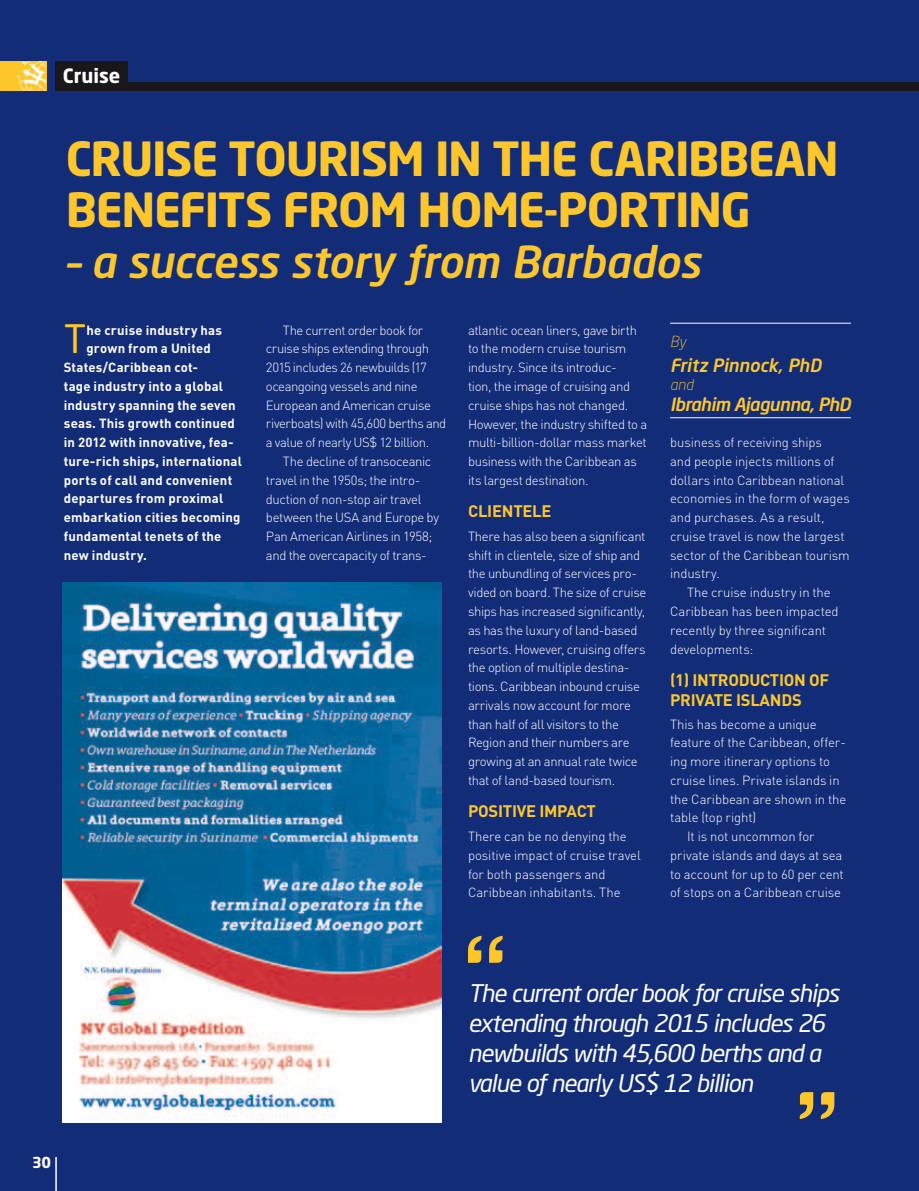
<style>
.page{position:relative;width:919px;height:1191px;background:#fff}
.page>*{position:absolute;margin:0;border:0;box-sizing:border-box;transform-origin:0 0}
.t1{font:700 46.5px/51px "Neo Sans Std";letter-spacing:-.03em;color:#fdc72b}
.t2{font:italic 500 43.5px "Neo Sans Std";letter-spacing:-.01em;color:#fdc72b}
.t3{font:38.4px "Neo Sans";color:#fdc72b}
.t4{font:italic 24px/30px "Neo Sans Std";letter-spacing:-.04em;color:#fff}
.t5{font:700 19.5px "Neo Sans Std";color:#fff}
.t6{font:italic 500 18px "Neo Sans Std";letter-spacing:-.025em;color:#fdc72b}
.t7{font:italic 500 18px "Neo Sans Std";letter-spacing:-.005em;color:#fdc72b}
.t8{font:700 16.5px/19.8px "DIN Pro";letter-spacing:.005em;color:#fdc72b}
.t9{font:700 16.5px "DIN Pro";letter-spacing:-.015em;color:#fdc72b}
.t10{font:italic 300 15px "Neo Sans Std";color:#fdc72b}
.t11{font:700 15px "Neo Sans";color:#fff}
.t12{font:300 13.2px/18.8px "DIN Pro";letter-spacing:-.02em;color:#fff}
.t13{font:700 13.2px "DIN Pro";letter-spacing:.015em;color:#fff}
</style>
<div class="page">
<div style="left:0;top:0;width:918px;height:1191px;background:#132c78"></div>
<div style="left:0;top:61px;width:46px;height:30px;background:#fdc72b"></div>
<img style="left:16px;top:61px;width:30px;height:30px">
<div style="left:55px;top:61px;width:73px;height:30px;background:#1a171c"></div>
<div style="left:126px;top:82px;width:792px;height:9px;background:#1a171c"></div>
<hr style="left:55px;top:1157px;width:2px;height:34px;background:#fff">
<hr style="left:670px;top:323px;width:180px;height:1px;background:#fff">
<hr style="left:670px;top:417px;width:180px;height:1px;background:#fff">
<svg style="left:799px;top:1092px;width:35px;height:27px"></svg>
<svg style="left:468px;top:935px;width:34px;height:27px"></svg>
<img style="left:63px;top:582px;width:378px;height:540px">
<h3 class="t5" style="left:63px;top:64px;width:59px">CRUISE</h3>
<h1 class="t1" style="left:66px;top:132px;width:774px">CRUISE TOURISM IN THE CARIBBEAN<br>BENEFITS FROM HOME-PORTING</h1>
<h2 class="t2" style="left:66px;top:235px;width:636px">– a success story from Barbados</h2>
<h3 class="t3" style="left:64px;top:316px;width:24px">T</h3>
<p class="t13" style="left:86px;top:321px;width:137px">he cruise industry has</p>
<p class="t13" style="left:86px;top:339px;width:126px">grown from a United</p>
<p class="t13" style="left:64px;top:358px;width:136px">States/Caribbean cot-</p>
<p class="t13" style="left:64px;top:377px;width:161px">tage industry into a global</p>
<p class="t13" style="left:64px;top:396px;width:173px">industry spanning the seven</p>
<p class="t13" style="left:64px;top:414px;width:173px">seas. This growth continued</p>
<p class="t13" style="left:64px;top:433px;width:171px">in 2012 with innovative, fea-</p>
<p class="t13" style="left:64px;top:452px;width:180px">ture-rich ships, international</p>
<p class="t13" style="left:64px;top:471px;width:170px">ports of call and convenient</p>
<p class="t13" style="left:64px;top:490px;width:161px">departures from proximal</p>
<p class="t13" style="left:64px;top:508px;width:178px">embarkation cities becoming</p>
<p class="t13" style="left:64px;top:527px;width:159px">fundamental tenets of the</p>
<p class="t13" style="left:64px;top:546px;width:85px">new industry.</p>
<p class="t12" style="left:266px;top:320px;width:182px;text-indent:17px">The current order book for cruise ships extending through<br>2015 includes 26 newbuilds (17 oceangoing vessels and nine<br>European and American cruise riverboats) with 45,600 berths and a value of nearly US$ 12 billion.</p>
<p class="t12" style="left:266px;top:451px;width:175px;text-indent:17px">The decline of transoceanic travel in the 1950s; the intro&shy;duction of non-stop air travel between the USA and Europe by<br>Pan American Airlines in 1958; and the overcapacity of trans-</p>
<p class="t12" style="left:468px;top:320px;width:181px">atlantic ocean liners, gave birth to the modern cruise tourism industry. Since its introduc-<br>tion, the image of cruising and cruise ships has not changed.<br>However, the industry shifted to a multi-billion-dollar mass market business with the Caribbean as its largest destination.</p>
<p class="t9" style="left:468px;top:500px;width:83px">clientele</p>
<p class="t12" style="left:468px;top:526px;width:180px">There has also been a significant shift in clientele, size of ship and the unbundling of services pro&shy;vided on board. The size of cruise ships has increased significantly, as has the luxury of land-based resorts. However, cruising offers the option of multiple destina&shy;tions. Caribbean inbound cruise arrivals now account for more than half of all visitors to the<br>Region and their numbers are growing at an annual rate twice that of land-based tourism.</p>
<p class="t9" style="left:468px;top:800px;width:119px">Positive impact</p>
<p class="t12" style="left:468px;top:826px;width:174px">There can be no denying the positive impact of cruise travel for both passengers and<br>Caribbean inhabitants. The</p>
<p class="t10" style="left:670px;top:332px;width:18px">By</p>
<h3 class="t7" style="left:670px;top:354px;width:153px">Fritz Pinnock, PhD</h3>
<p class="t10" style="left:670px;top:375px;width:25px">and</p>
<h3 class="t6" style="left:670px;top:392px;width:182px">Ibrahim Ajagunna, PhD</h3>
<p class="t12" style="left:670px;top:432px;width:181px">business of receiving ships<br>and people injects millions of dollars into Caribbean national economies in the form of wages and purchases. As a result, cruise travel is now the largest sector of the Caribbean tourism industry.</p>
<p class="t12" style="left:670px;top:582px;width:170px;text-indent:17px">The cruise industry in the<br>Caribbean has been impacted recently by three significant developments:</p>
<p class="t8" style="left:670px;top:669px;width:161px">(1) Introduction of private islands</p>
<p class="t12" style="left:670px;top:714px;width:148px">This has become a unique</p>
<p class="t12" style="left:670px;top:732px;width:177px">feature of the Caribbean, offer-</p>
<p class="t12" style="left:670px;top:751px;width:161px">ing more itinerary options to</p>
<p class="t12" style="left:670px;top:770px;width:171px">cruise lines. Private islands in</p>
<p class="t12" style="left:670px;top:789px;width:178px">the Caribbean are shown in the</p>
<p class="t12" style="left:670px;top:807px;width:88px">table (top right)</p>
<p class="t12" style="left:687px;top:826px;width:129px">It is not uncommon for</p>
<p class="t12" style="left:670px;top:845px;width:174px">private islands and days at sea</p>
<p class="t12" style="left:670px;top:864px;width:175px">to account for up to 60 per cent</p>
<p class="t12" style="left:670px;top:882px;width:172px">of stops on a Caribbean cruise</p>
<p class="t11" style="left:32px;top:1156px;width:20px">30</p>
<h3 class="t4" style="left:468px;top:977px;width:373px">The current order book for cruise ships extending through 2015 includes 26 newbuilds with 45,600 berths and a value of nearly US$ 12 billion</h3>
</div>
